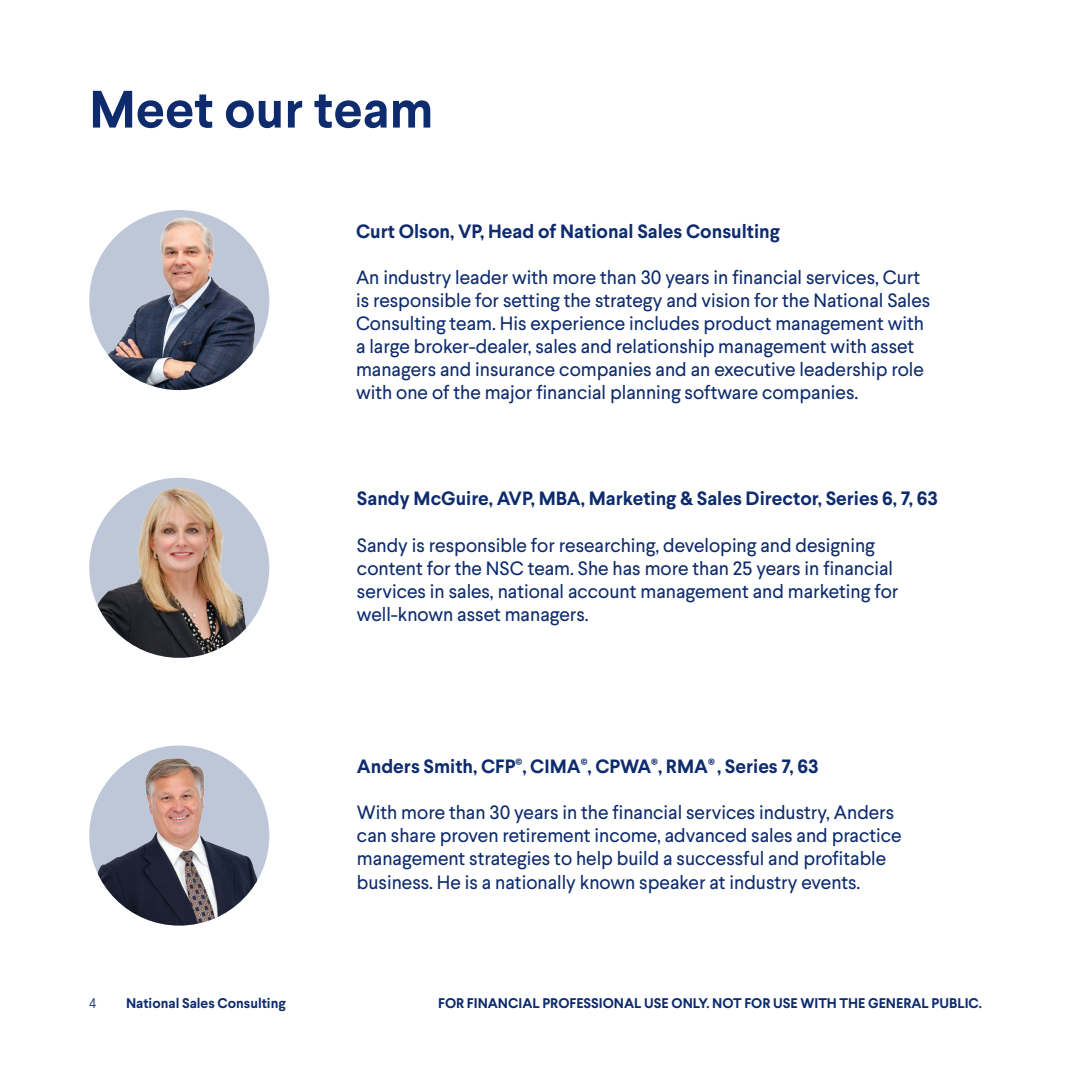
<style>
.page{position:relative;width:1071px;height:1071px;background:#fff}
.page>*{position:absolute;margin:0;border:0;box-sizing:border-box;transform-origin:0 0}
.t1{font:700 52.5px "Larsseit";color:#0d2b6d}
.t2{font:19.25px/23.1px "Larsseit";color:#0d2b6d}
.t3{font:700 19.25px "Larsseit";color:#0d2b6d}
.ParaStyle01-Leading{font:700 14px "Larsseit";color:#0d2b6d}
.t4{font:300 14px "Larsseit";color:#0d2b6d}
</style>
<div class="page">
<img style="left:89px;top:210px;width:180px;height:180px;border-radius:90px">
<img style="left:89px;top:478px;width:180px;height:180px;border-radius:90px">
<img style="left:89px;top:746px;width:180px;height:180px;border-radius:90px">
<p class="t1" style="left:89px;top:74px;width:346px">Meet our team</p>
<p class="t3" style="left:356px;top:218px;width:425px">Curt Olson, VP, Head of National Sales Consulting</p>
<p class="t2" style="left:356px;top:265px;width:576px">An industry leader with more than 30 years in financial services, Curt is responsible for setting the strategy and vision for the National Sales Consulting team. His experience includes product management with a large broker-dealer, sales and relationship management with asset managers and insurance companies and an executive leadership role with one of the major financial planning software companies.</p>
<p class="t3" style="left:357px;top:486px;width:583px">Sandy McGuire, AVP, MBA, Marketing &amp; Sales Director, Series 6, 7, 63</p>
<p class="t2" style="left:357px;top:533px;width:543px">Sandy is responsible for researching, developing and designing content for the NSC team. She has more than 25 years in financial services in sales, national account management and marketing for well-known asset managers.</p>
<p class="t4" style="left:89px;top:994px;width:9px">4</p>
<p class="ParaStyle01-Leading" style="left:126px;top:994px;width:161px">National Sales Consulting</p>
<p class="t3" style="left:357px;top:754px;width:463px">Anders Smith, CFP<sup>©</sup>, CIMA<sup>©</sup>, CPWA<sup>®</sup>, RMA<sup>®</sup> , Series 7, 63</p>
<p class="t2" style="left:357px;top:801px;width:546px">With more than 30 years in the financial services industry, Anders can share proven retirement income, advanced sales and practice management strategies to help build a successful and profitable business. He is a nationally known speaker at industry events.</p>
<p class="ParaStyle01-Leading" style="left:438px;top:994px;width:545px">FOR FINANCIAL PROFESSIONAL USE ONLY. NOT FOR USE WITH THE GENERAL PUBLIC.</p>
</div>
